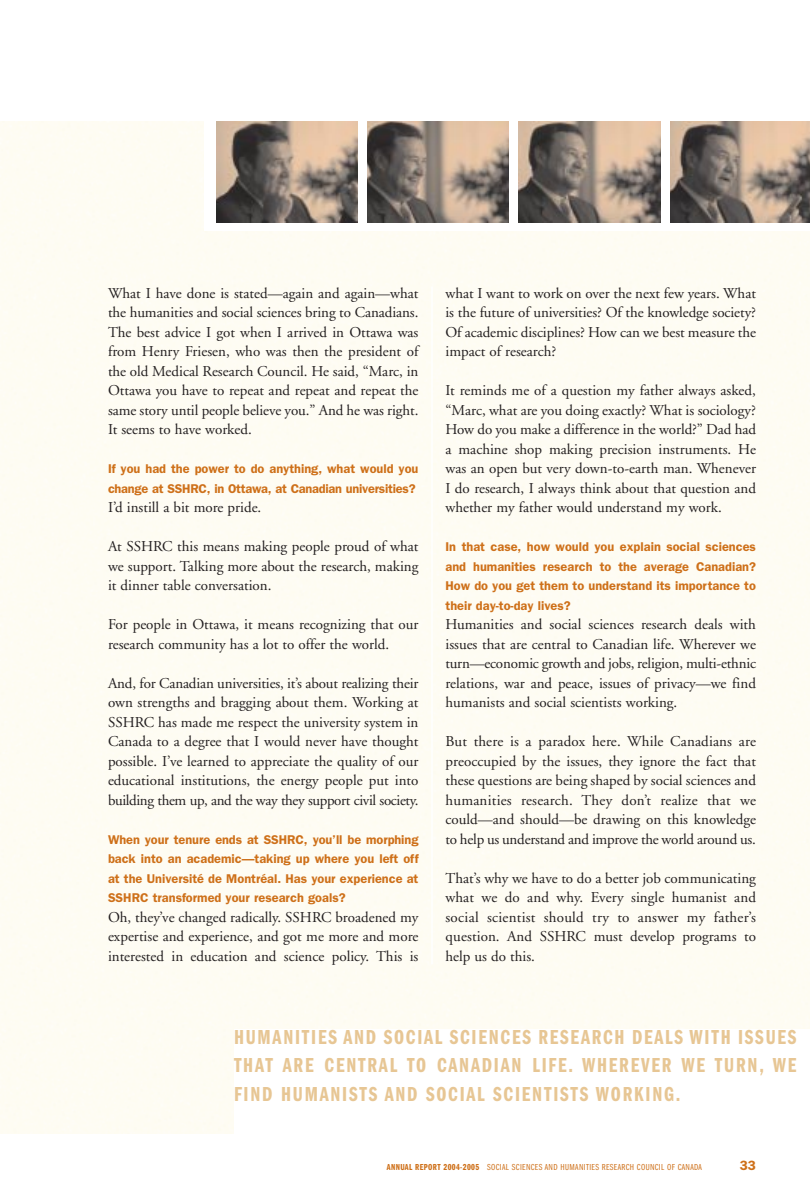
<style>
.page{position:relative;width:810px;height:1188px;background:#fff}
.page>*{position:absolute;margin:0;border:0;box-sizing:border-box;transform-origin:0 0}
.t1{font:21px/28.5px "Franklin Gothic Demi Cmpr";letter-spacing:.085em;color:#e7c694;text-align:justify}
.t2{font:15px/19.5px "Adobe Garamond";color:#231f20;text-align:justify}
.t3{font:600 13.5px "Franklin Gothic";color:#ce7019}
.t4{font:600 12.75px/19.5px "Franklin Gothic";color:#ce7019;text-align:justify}
.t5{font:600 12.75px/19.5px "Franklin Gothic";letter-spacing:-.02em;color:#ce7019}
.t6{font:9px "Franklin Gothic Book Cmpr";letter-spacing:.045em;color:#ce7019}
.s1{font-family:"Franklin Gothic Demi Cmpr"}
</style>
<div class="page">
<img style="left:670px;top:122px;width:140px;height:100px">
<img style="left:519px;top:122px;width:141px;height:100px">
<img style="left:367px;top:122px;width:142px;height:100px">
<img style="left:216px;top:122px;width:141px;height:100px">
<p class="t2" style="left:108px;top:285px;width:312px">What I have done is stated—again and again—what the humanities and social sciences bring to Canadians.<br>The best advice I got when I arrived in Ottawa was from Henry Friesen, who was then the president of the old Medical Research Council. He said, “Marc, in Ottawa you have to repeat and repeat and repeat the same story until people believe you.” And he was right.<br>It seems to have worked.</p>
<p class="t5" style="left:108px;top:460px;width:312px">If you had the power to do anything, what would you change at SSHRC, in Ottawa, at Canadian universities?</p>
<p class="t2" style="left:108px;top:499px;width:155px">I’d instill a bit more pride.</p>
<p class="t2" style="left:108px;top:538px;width:312px">At SSHRC this means making people proud of what we support. Talking more about the research, making it dinner table conversation.</p>
<p class="t2" style="left:108px;top:616px;width:312px">For people in Ottawa, it means recognizing that our research community has a lot to offer the world.</p>
<p class="t2" style="left:108px;top:675px;width:312px">And, for Canadian universities, it’s about realizing their own strengths and bragging about them. Working at SSHRC has made me respect the university system in Canada to a degree that I would never have thought possible. I’ve learned to appreciate the quality of our educational institutions, the energy people put into building them up, and the way they support civil society.</p>
<p class="t4" style="left:108px;top:831px;width:312px">When your tenure ends at SSHRC, you’ll be morphing back into an academic—taking up where you left off at the Université de Montréal. Has your experience at SSHRC transformed your research goals?</p>
<p class="t2" style="left:108px;top:909px;width:312px">Oh, they’ve changed radically. SSHRC broadened my expertise and experience, and got me more and more interested in education and science policy. This is</p>
<p class="t2" style="left:446px;top:285px;width:312px">what I want to work on over the next few years. What is the future of universities? Of the knowledge society?<br>Of academic disciplines? How can we best measure the impact of research?</p>
<p class="t2" style="left:446px;top:382px;width:312px">It reminds me of a question my father always asked, “Marc, what are you doing exactly? What is sociology?<br>How do you make a difference in the world?” Dad had a machine shop making precision instruments. He was an open but very down-to-earth man. Whenever I do research, I always think about that question and whether my father would understand my work.</p>
<p class="t4" style="left:446px;top:538px;width:312px">In that case, how would you explain social sciences and humanities research to the average Canadian?<br>How do you get them to understand its importance to their day-to-day lives?</p>
<p class="t2" style="left:446px;top:616px;width:312px">Humanities and social sciences research deals with issues that are central to Canadian life. Wherever we turn—economic growth and jobs, religion, multi-ethnic relations, war and peace, issues of privacy—we find humanists and social scientists working.</p>
<p class="t2" style="left:446px;top:733px;width:312px">But there is a paradox here. While Canadians are preoccupied by the issues, they ignore the fact that these questions are being shaped by social sciences and humanities research. They don’t realize that we could—and should—be drawing on this knowledge to help us understand and improve the world around us.</p>
<p class="t2" style="left:446px;top:870px;width:312px">That’s why we have to do a better job communicating what we do and why. Every single humanist and social scientist should try to answer my father’s question. And SSHRC must develop programs to help us do this.</p>
<h1 class="t1" style="left:234px;top:1024px;width:564px">HUMANITIES AND SOCIAL SCIENCES RESEARCH DEALS WITH ISSUES THAT ARE CENTRAL TO CANADIAN LIFE. WHEREVER WE TURN, WE FIND HUMANISTS AND SOCIAL SCIENTISTS WORKING.</h1>
<p class="t6" style="left:387px;top:1164px;width:317px"><span class="s1">ANNUAL REPORT 2004-2005</span> SOCIAL SCIENCES AND HUMANITIES RESEARCH COUNCIL OF CANADA</p>
<p class="t3" style="left:740px;top:1161px;width:18px">33</p>
</div>
